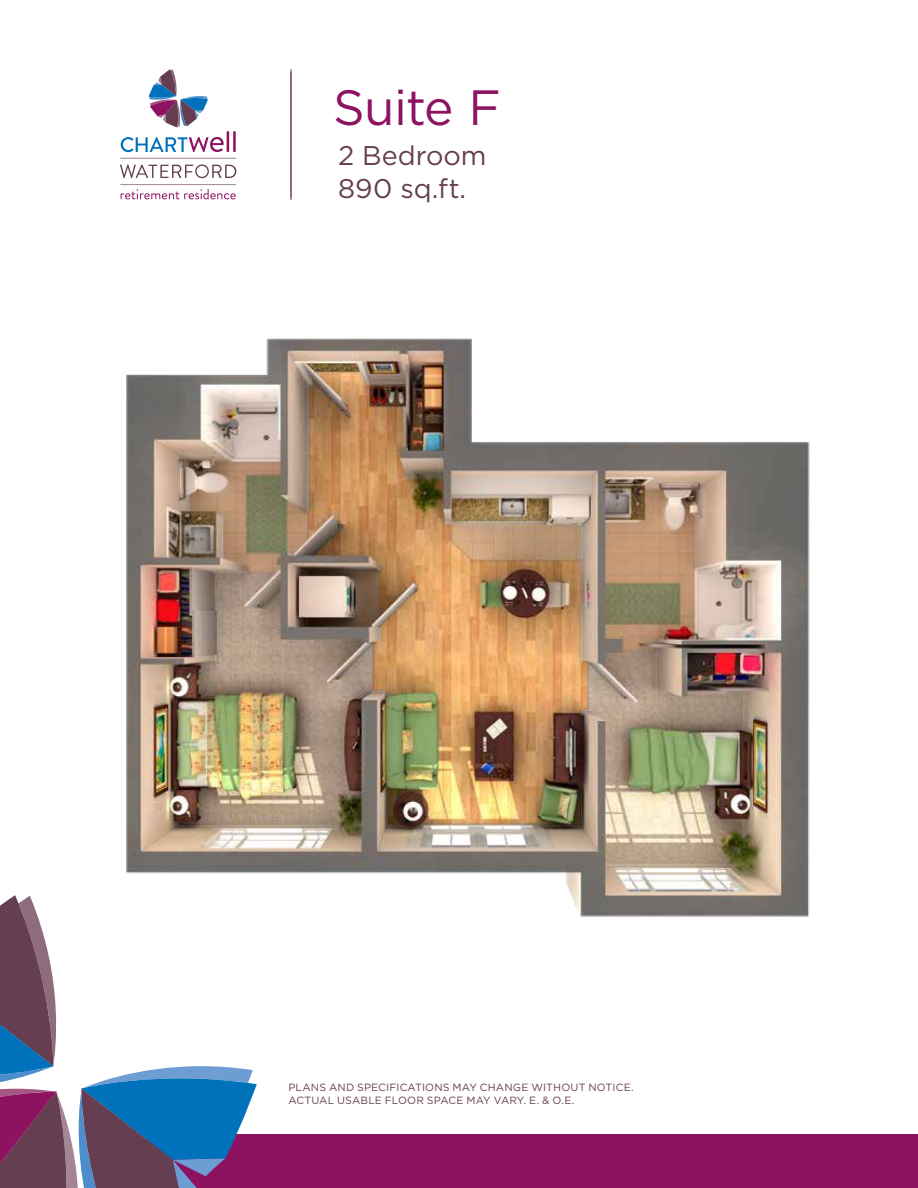
<style>
.page{position:relative;width:918px;height:1188px;background:#fff}
.page>*{position:absolute;margin:0;border:0;box-sizing:border-box;transform-origin:0 0}
.t1{font:49.5px "Gotham HTF";letter-spacing:-.02em;color:#8d1360}
.t2{font:27px/32.4px "Gotham HTF";color:#653e51}
.t3{font:10.5px/13.5px "Gotham HTF";letter-spacing:.015em;color:#653e51}
</style>
<div class="page">
<img style="left:126px;top:338px;width:684px;height:579px">
<svg style="left:121px;top:137px;width:103px;height:15px"></svg>
<hr style="left:227px;top:131px;width:2px;height:21px;background:#8d1360">
<hr style="left:233px;top:131px;width:3px;height:21px;background:#8d1360">
<svg style="left:149px;top:69px;width:59px;height:59px"></svg>
<svg style="left:120px;top:158px;width:116px;height:20px"></svg>
<svg style="left:120px;top:184px;width:116px;height:15px"></svg>
<div style="left:147px;top:1134px;width:771px;height:54px;background:#8d1360"></div>
<svg style="left:0;top:895px;width:257px;height:293px"></svg>
<hr style="left:291px;top:69px;width:1px;height:129px;background:#653e51">
<hr style="left:291px;top:72px;width:1px;height:128px;background:#653e51">
<h1 class="t1" style="left:333px;top:81px;width:169px">Suite F</h1>
<p class="t2" style="left:338px;top:139px;width:150px">2 Bedroom<br>890 sq.ft.</p>
<p class="t3" style="left:288px;top:1080px;width:347px">PLANS AND SPECIFICATIONS MAY CHANGE WITHOUT NOTICE.<br>ACTUAL USABLE FLOOR SPACE MAY VARY. E. &amp; O.E.</p>
</div>
